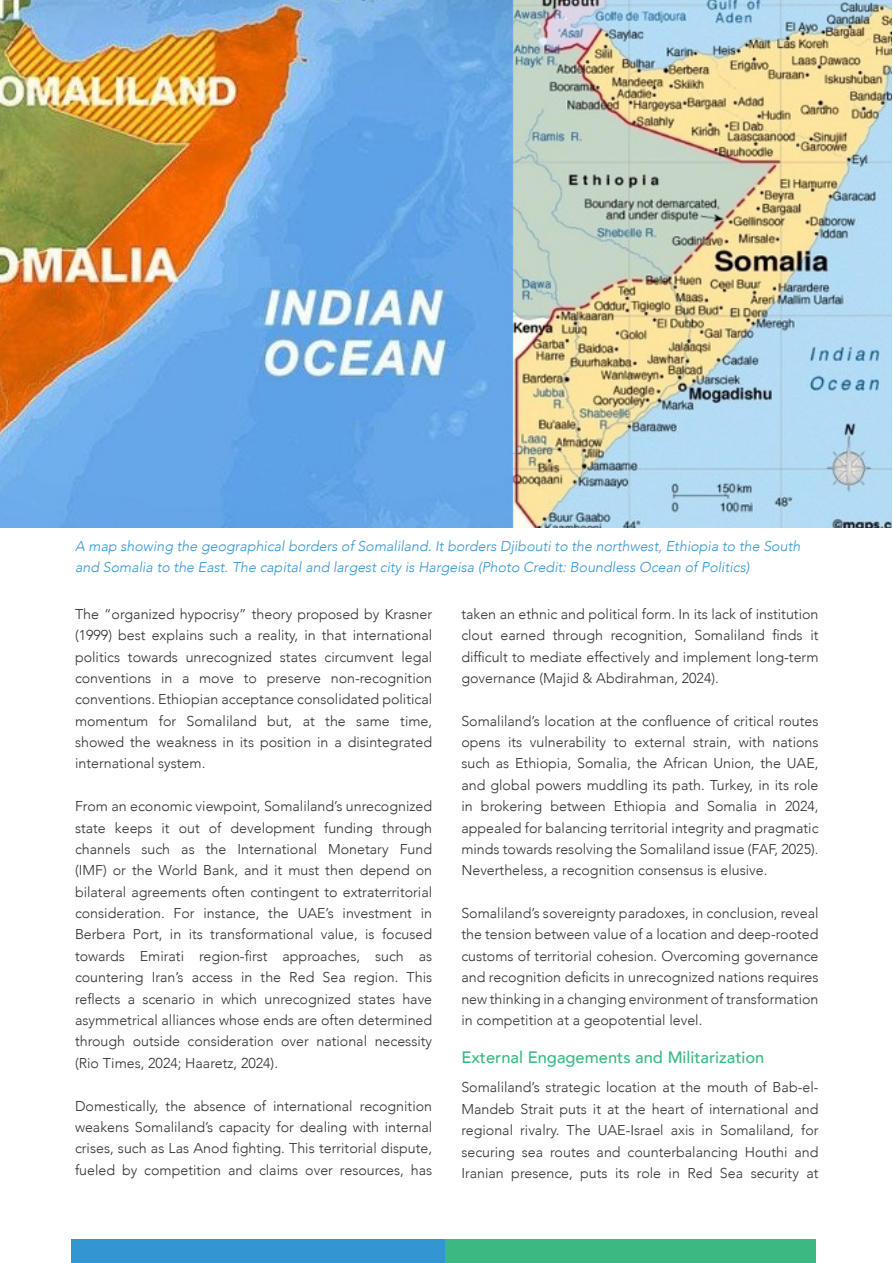
<style>
.page{position:relative;width:893px;height:1263px;background:#fff}
.page>*{position:absolute;margin:0;border:0;box-sizing:border-box;transform-origin:0 0}
.S_Sub_Head{font:500 16.5px "Avenir";color:#3ab983}
.Body_text{font:300 14.25px/21.3px "Avenir";color:#333233;text-align:justify}
.Captions{font:italic 300 14.25px/20.2px "Avenir";color:#3396d2}
</style>
<div class="page">
<div style="left:71px;top:1239px;width:374px;height:24px;background:#3396d2"></div>
<div style="left:445px;top:1239px;width:371px;height:24px;background:#3ab983"></div>
<img style="left:0;top:0;width:892px;height:527px">
<p class="Captions" style="left:75px;top:536px;width:727px">A map showing the geographical borders of Somaliland. It borders Djibouti to the northwest, Ethiopia to the South and Somalia to the East. The capital and largest city is Hargeisa (Photo Credit: Boundless Ocean of Politics)</p>
<p class="Body_text" style="left:75px;top:603px;width:359px">The “organized hypocrisy” theory proposed by Krasner (1999) best explains such a reality, in that international politics towards unrecognized states circumvent legal conventions in a move to preserve non-recognition conventions. Ethiopian acceptance consolidated political momentum for Somaliland but, at the same time, showed the weakness in its position in a disintegrated international system.</p>
<p class="Body_text" style="left:75px;top:796px;width:359px">From an economic viewpoint, Somaliland’s unrecognized state keeps it out of development funding through channels such as the International Monetary Fund (IMF) or the World Bank, and it must then depend on bilateral agreements often contingent to extraterritorial consideration. For instance, the UAE’s investment in Berbera Port, in its transformational value, is focused towards Emirati region-first approaches, such as countering Iran’s access in the Red Sea region. This reflects a scenario in which unrecognized states have asymmetrical alliances whose ends are often determined through outside consideration over national necessity (Rio Times, 2024; Haaretz, 2024).</p>
<p class="Body_text" style="left:75px;top:1095px;width:359px">Domestically, the absence of international recognition weakens Somaliland’s capacity for dealing with internal crises, such as Las Anod fighting. This territorial dispute, fueled by competition and claims over resources, has</p>
<p class="Body_text" style="left:461px;top:603px;width:359px">taken an ethnic and political form. In its lack of institution clout earned through recognition, Somaliland finds it difficult to mediate effectively and implement long-term governance (Majid &amp; Abdirahman, 2024).</p>
<p class="Body_text" style="left:461px;top:710px;width:359px">Somaliland’s location at the confluence of critical routes opens its vulnerability to external strain, with nations such as Ethiopia, Somalia, the African Union, the UAE, and global powers muddling its path. Turkey, in its role in brokering between Ethiopia and Somalia in 2024, appealed for balancing territorial integrity and pragmatic minds towards resolving the Somaliland issue (FAF, 2025).<br>Nevertheless, a recognition consensus is elusive.</p>
<p class="Body_text" style="left:461px;top:902px;width:359px">Somaliland’s sovereignty paradoxes, in conclusion, reveal the tension between value of a location and deep-rooted customs of territorial cohesion. Overcoming governance and recognition deficits in unrecognized nations requires new thinking in a changing environment of transformation in competition at a geopotential level.</p>
<p class="S_Sub_Head" style="left:461px;top:1042px;width:305px">External Engagements and Militarization</p>
<p class="Body_text" style="left:461px;top:1077px;width:359px">Somaliland’s strategic location at the mouth of Bab-el-Mandeb Strait puts it at the heart of international and regional rivalry. The UAE-Israel axis in Somaliland, for securing sea routes and counterbalancing Houthi and Iranian presence, puts its role in Red Sea security at</p>
</div>
